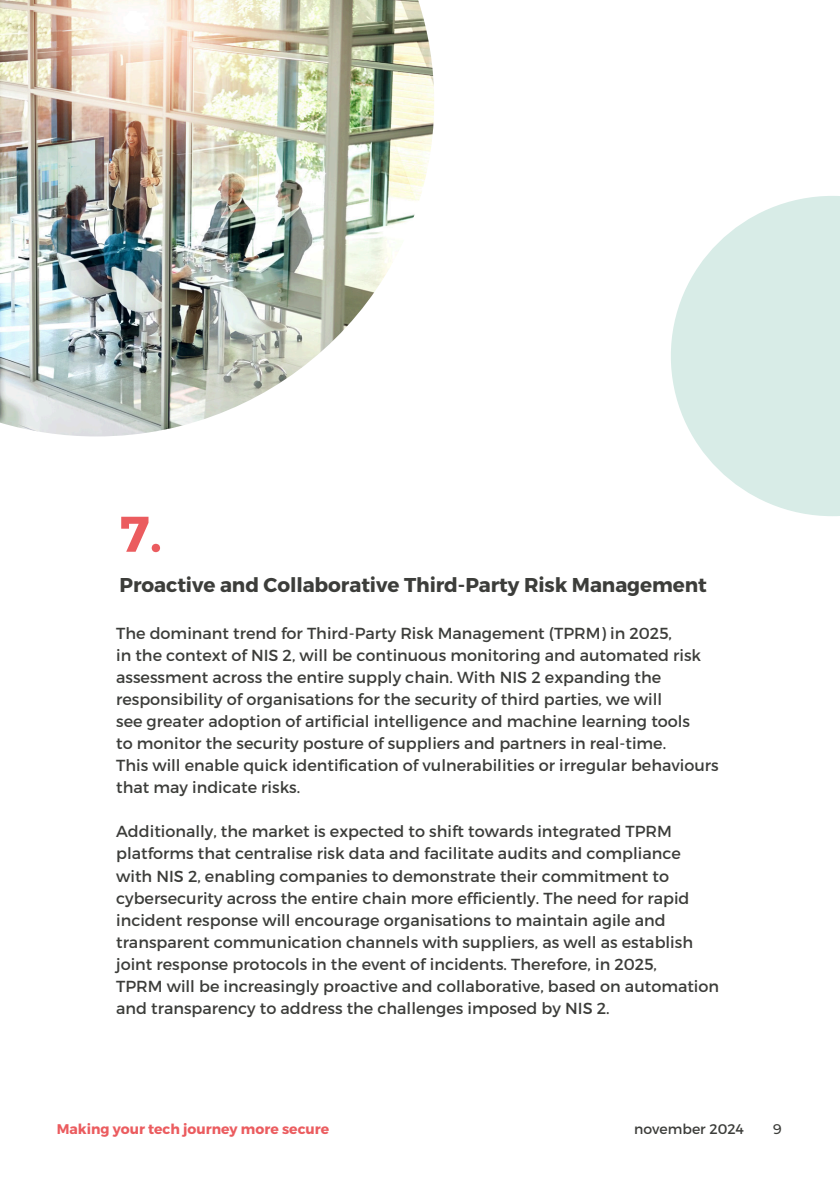
<style>
.page{position:relative;width:840px;height:1191px;background:#fff}
.page>*{position:absolute;margin:0;border:0;box-sizing:border-box;transform-origin:0 0}
.t1{font:700 50px "Montserrat";color:#eb5c5f}
.t2{font:700 20px "Montserrat";letter-spacing:-.005em;color:#3c3d3a}
.t3{font:16px/22px "Montserrat";color:#3c3d3a}
.t4{font:700 14px "Montserrat";color:#eb5c5f}
.t5{font:14px "Montserrat";color:#3c3d3a}
.t6{font:500 14px "Montserrat";color:#3c3d3a}
</style>
<div class="page">
<svg style="left:671px;top:196px;width:168px;height:320px;fill:#d8ece7"></svg>
<img style="left:0;top:0;width:434px;height:436px">
<h1 class="t1" style="left:119px;top:503px;width:44px">7.</h1>
<p class="t2" style="left:119px;top:572px;width:588px">Proactive and Collaborative Third-Party Risk Management</p>
<p class="t3" style="left:116px;top:622px;width:603px">The dominant trend for Third-Party Risk Management (TPRM) in 2025,<br>in the context of NIS 2, will be continuous monitoring and automated risk assessment across the entire supply chain. With NIS 2 expanding the responsibility of organisations for the security of third parties, we will<br>see greater adoption of artificial intelligence and machine learning tools<br>to monitor the security posture of suppliers and partners in real-time.<br>This will enable quick identification of vulnerabilities or irregular behaviours that may indicate risks.</p>
<p class="t3" style="left:116px;top:820px;width:604px">Additionally, the market is expected to shift towards integrated TPRM platforms that centralise risk data and facilitate audits and compliance with NIS 2, enabling companies to demonstrate their commitment to cybersecurity across the entire chain more efficiently. The need for rapid incident response will encourage organisations to maintain agile and transparent communication channels with suppliers, as well as establish joint response protocols in the event of incidents. Therefore, in 2025,<br>TPRM will be increasingly proactive and collaborative, based on automation and transparency to address the challenges imposed by NIS 2.</p>
<p class="t4" style="left:57px;top:1120px;width:274px">Making your tech journey more secure</p>
<p class="t6" style="left:772px;top:1119px;width:10px">9</p>
<p class="t5" style="left:634px;top:1120px;width:111px">november 2024</p>
</div>
